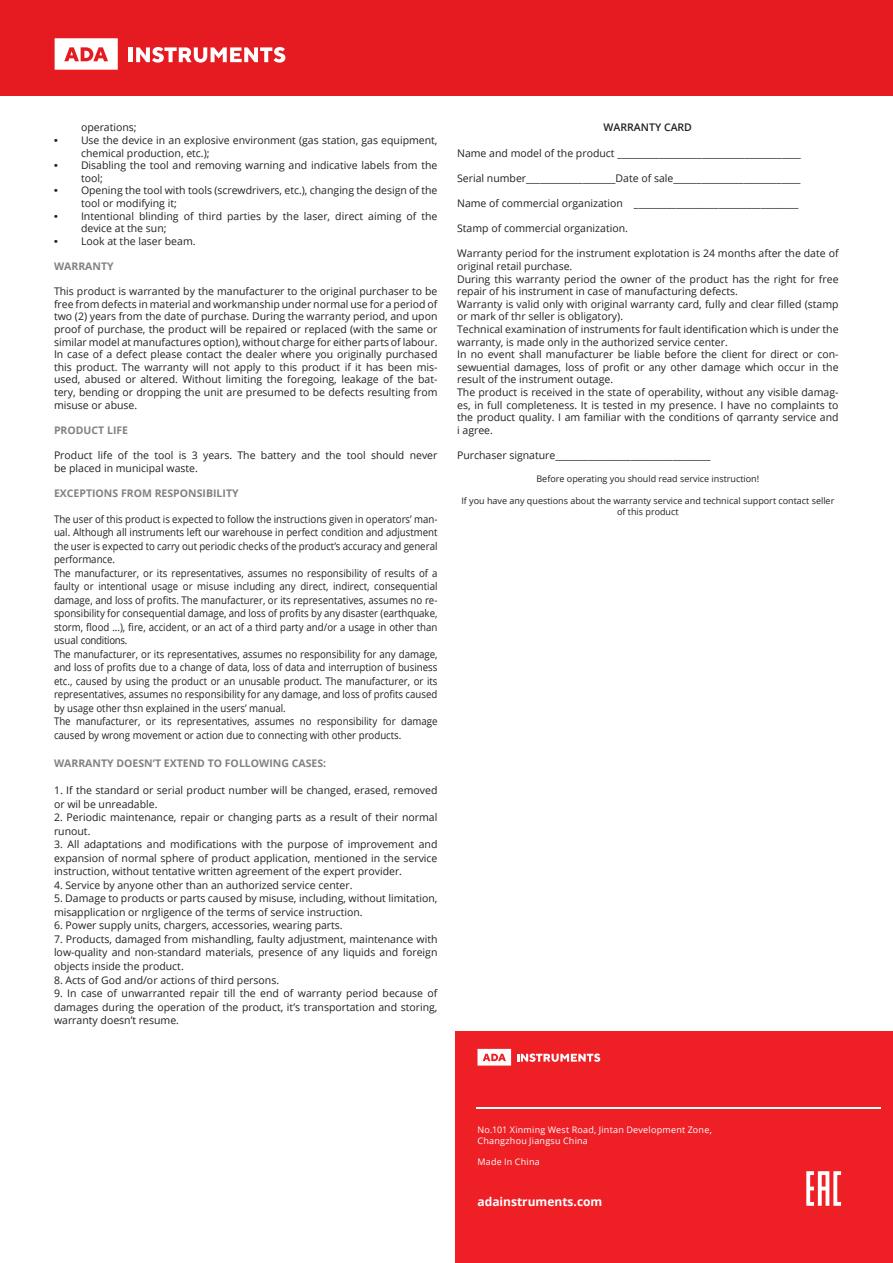
<style>
.page{position:relative;width:893px;height:1263px;background:#fff}
.page>*{position:absolute;margin:0;border:0;box-sizing:border-box;transform-origin:0 0}
.t1{font:700 12px "Open Sans";color:#fff}
.t2{font:10.5px/12.6px "Open Sans";color:#231f20}
.t3{font:10.5px/13.5px "Open Sans";color:#231f20;scale:.92 1}
.t4{font:700 10.5px "Open Sans";color:#808285}
.t5{font:600 10.5px "Open Sans";color:#231f20}
.t6{font:9px/10.8px "Open Sans";color:#231f20;text-align:center}
.t7{font:9px/10.8px "Open Sans";letter-spacing:.025em;color:#fff}
.s1{font-family:"Arial";font-weight:700}
</style>
<div class="page">
<div style="left:0;top:0;width:893px;height:95px;background:#e51b21"></div>
<svg style="left:55px;top:38px;width:63px;height:32px;background:#f9d3d4"></svg>
<hr style="left:129px;top:47px;width:4px;height:15px;background:#fff">
<svg style="left:136px;top:47px;width:149px;height:16px"></svg>
<div style="left:455px;top:1031px;width:438px;height:232px;background:#ee2026"></div>
<hr style="left:476px;top:1108px;width:405px;height:1px;background:#fff">
<svg style="left:806px;top:1171px;width:35px;height:35px"></svg>
<svg style="left:477px;top:1049px;width:34px;height:16px"></svg>
<svg style="left:517px;top:1053px;width:83px;height:9px"></svg>
<p class="t2" style="left:81px;top:121px;width:57px">operations;</p>
<p class="t2" style="left:81px;top:134px;width:358px;text-indent:-27px"><span class="s1">•</span> Use the device in an explosive environment (gas station, gas equipment, chemical production, etc.);</p>
<p class="t2" style="left:81px;top:159px;width:358px;text-indent:-27px"><span class="s1">•</span> Disabling the tool and removing warning and indicative labels from the tool;</p>
<p class="t2" style="left:81px;top:184px;width:358px;text-indent:-27px"><span class="s1">•</span> Opening the tool with tools (screwdrivers, etc.), changing the design of the tool or modifying it;</p>
<p class="t2" style="left:81px;top:209px;width:358px;text-indent:-27px"><span class="s1">•</span> Intentional blinding of third parties by the laser, direct aiming of the device at the sun;</p>
<p class="t2" style="left:54px;top:234px;width:143px"><span class="s1">•</span> Look at the laser beam.</p>
<p class="t4" style="left:54px;top:259px;width:61px">WARRANTY</p>
<p class="t2" style="left:54px;top:285px;width:385px;text-align:justify">This product is warranted by the manufacturer to the original purchaser to be free from defects in material and workmanship under normal use for a period of two (2) years from the date of purchase. During the warranty period, and upon proof of purchase, the product will be repaired or replaced (with the same or similar model at manufactures option), without charge for either parts of labour.<br>In case of a defect please contact the dealer where you originally purchased this product. The warranty will not apply to this product if it has been mis&shy;used, abused or altered. Without limiting the foregoing, leakage of the bat&shy;tery, bending or dropping the unit are presumed to be defects resulting from misuse or abuse.</p>
<p class="t4" style="left:54px;top:423px;width:76px">PRODUCT LIFE</p>
<p class="t2" style="left:54px;top:449px;width:385px">Product life of the tool is 3 years. The battery and the tool should never be placed in municipal waste.</p>
<p class="t4" style="left:54px;top:486px;width:186px">EXCEPTIONS FROM RESPONSIBILITY</p>
<p class="t3" style="left:54px;top:512px;width:418px">The user of this product is expected to follow the instructions given in operators’ man&shy;ual. Although all instruments left our warehouse in perfect condition and adjustment the user is expected to carry out periodic checks of the product’s accuracy and general performance.<br>The manufacturer, or its representatives, assumes no responsibility of results of a faulty or intentional usage or misuse including any direct, indirect, consequential damage, and loss of profits. The manufacturer, or its representatives, assumes no re&shy;sponsibility for consequential damage, and loss of profits by any disaster (earthquake, storm, flood ...), fire, accident, or an act of a third party and/or a usage in other than usual conditions.<br>The manufacturer, or its representatives, assumes no responsibility for any damage, and loss of profits due to a change of data, loss of data and interruption of business etc., caused by using the product or an unusable product. The manufacturer, or its representatives, assumes no responsibility for any damage, and loss of profits caused by usage other thsn explained in the users’ manual.<br>The manufacturer, or its representatives, assumes no responsibility for damage caused by wrong movement or action due to connecting with other products.</p>
<p class="t4" style="left:54px;top:756px;width:274px">WARRANTY DOESN’T EXTEND TO FOLLOWING CASES:</p>
<p class="t2" style="left:54px;top:784px;width:385px;line-height:13.5px">1. If the standard or serial product number will be changed, erased, removed or wil be unreadable.</p>
<p class="t2" style="left:54px;top:811px;width:385px;line-height:13.5px">2. Periodic maintenance, repair or changing parts as a result of their normal runout.</p>
<p class="t2" style="left:54px;top:838px;width:385px;line-height:13.5px;text-align:justify">3. All adaptations and modifications with the purpose of improvement and expansion of normal sphere of product application, mentioned in the service instruction, without tentative written agreement of the expert provider.</p>
<p class="t2" style="left:54px;top:878px;width:300px">4. Service by anyone other than an authorized service center.</p>
<p class="t2" style="left:54px;top:892px;width:385px;line-height:13.5px">5. Damage to products or parts caused by misuse, including, without limitation, misapplication or nrgligence of the terms of service instruction.</p>
<p class="t2" style="left:54px;top:919px;width:290px">6. Power supply units, chargers, accessories, wearing parts.</p>
<p class="t2" style="left:54px;top:932px;width:385px;line-height:13.5px;text-align:justify">7. Products, damaged from mishandling, faulty adjustment, maintenance with low-quality and non-standard materials, presence of any liquids and foreign objects inside the product.</p>
<p class="t2" style="left:54px;top:973px;width:227px">8. Acts of God and/or actions of third persons.</p>
<p class="t2" style="left:54px;top:986px;width:385px;line-height:13.5px;text-align:justify">9. In case of unwarranted repair till the end of warranty period because of damages during the operation of the product, it’s transportation and storing, warranty doesn’t resume.</p>
<p class="t5" style="left:604px;top:120px;width:90px">WARRANTY CARD</p>
<p class="t2" style="left:457px;top:146px;width:345px">Name and model of the product _______________________________________</p>
<p class="t2" style="left:457px;top:171px;width:345px">Serial number___________________Date of sale___________________________</p>
<p class="t2" style="left:457px;top:197px;width:343px">Name of commercial organization ___________________________________</p>
<p class="t2" style="left:457px;top:222px;width:172px">Stamp of commercial organization.</p>
<p class="t2" style="left:457px;top:247px;width:383px">Warranty period for the instrument explotation is 24 months after the date of original retail purchase.<br>During this warranty period the owner of the product has the right for free repair of his instrument in case of manufacturing defects.<br>Warranty is valid only with original warranty card, fully and clear filled (stamp or mark of thr seller is obligatory).<br>Technical examination of instruments for fault identification which is under the warranty, is made only in the authorized service center.<br>In no event shall manufacturer be liable before the client for direct or con&shy;sewuential damages, loss of profit or any other damage which occur in the result of the instrument outage.<br>The product is received in the state of operability, without any visible damag&shy;es, in full completeness. It is tested in my presence. I have no complaints to the product quality. I am familiar with the conditions of qarranty service and i agree.</p>
<p class="t2" style="left:457px;top:449px;width:255px">Purchaser signature_________________________________</p>
<p class="t6" style="left:536px;top:473px;width:224px">Before operating you should read service instruction!</p>
<p class="t6" style="left:461px;top:495px;width:374px">If you have any questions about the warranty service and technical support contact seller of this product</p>
<p class="t7" style="left:477px;top:1124px;width:236px">No.101 Xinming West Road, Jintan Development Zone,<br>Changzhou Jiangsu China</p>
<p class="t7" style="left:477px;top:1156px;width:64px">Made In China</p>
<p class="t1" style="left:477px;top:1193px;width:126px">adainstruments.com</p>
</div>
